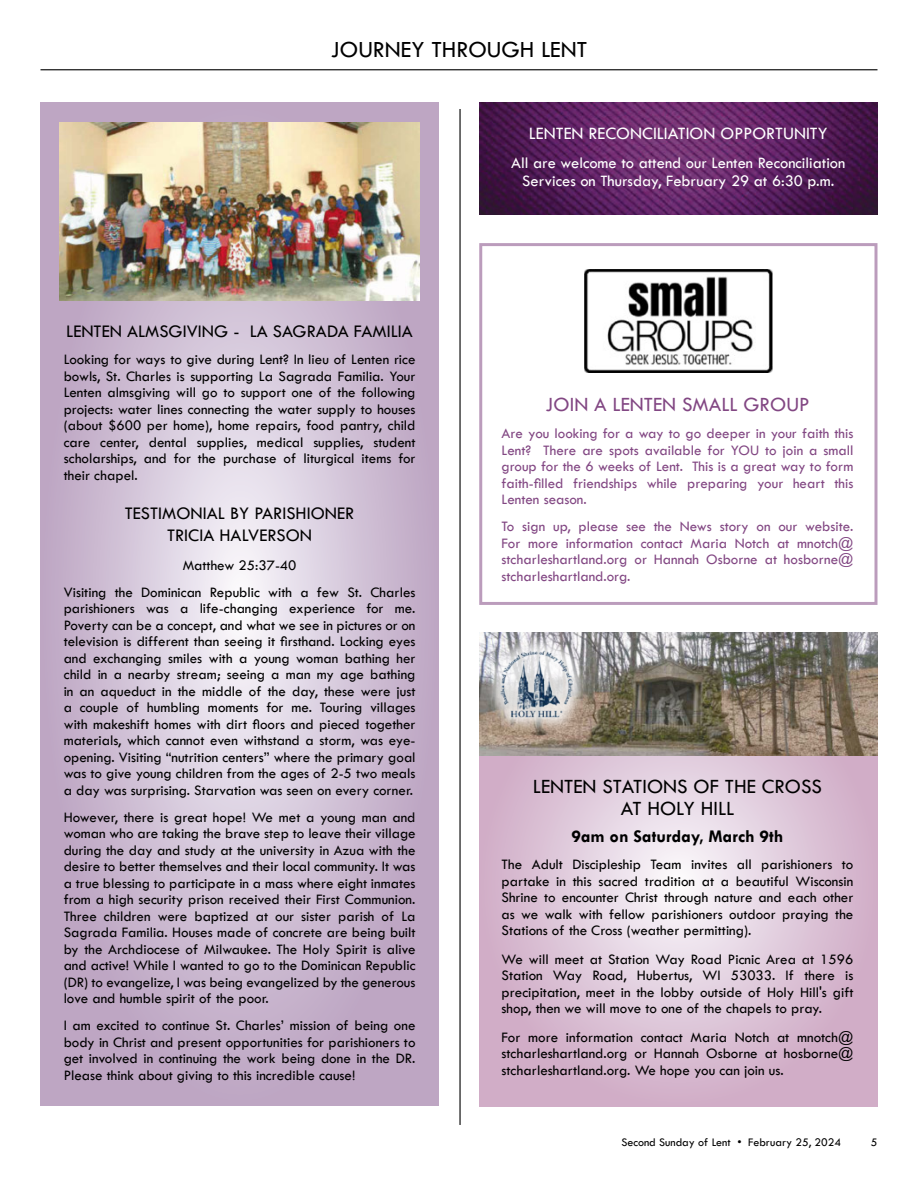
<style>
.page{position:relative;width:918px;height:1188px;background:#fff}
.page>*{position:absolute;margin:0;border:0;box-sizing:border-box;transform-origin:0 0}
.t1{font:24px "Hcypbl Tw Cen";color:#000}
.t2{font:21px/22.5px "Hcypbl Tw Cen";color:#000;text-align:center}
.t3{font:21px "Hcypbl Tw Cen";color:#824783}
.t4{font:18.3px/22.5px "Hcypbl Tw Cen";color:#000;text-align:center}
.t5{font:18px "Hcypbl Tw Cen";color:#fff}
.t6{font:700 18px "Tw Cen";color:#000}
.t7{font:16.5px/18px "Hcypbl Tw Cen";color:#fff;text-align:center}
.t8{font:15px/16.5px "Hcypbl Tw Cen";color:#000;text-align:justify}
.t9{font:15px/16.5px "Hcypbl Tw Cen";color:#824783;text-align:justify}
.t10{font:15px "Xpqvfr Tw Cen";color:#000}
.t11{font:15px "Xpqvfr Tw Cen";color:#824783}
.t12{font:12px "Hcypbl Tw Cen";color:#000}
</style>
<div class="page">
<hr style="left:41px;top:69px;width:837px;height:1px;background:#000">
<hr style="left:459px;top:109px;width:2px;height:1016px;background:#000">
<svg style="left:479px;top:756px;width:399px;height:351px"></svg>
<img style="left:584px;top:269px;width:189px;height:104px">
<svg style="left:41px;top:103px;width:398px;height:1003px"></svg>
<img style="left:59px;top:123px;width:361px;height:178px">
<img style="left:479px;top:633px;width:399px;height:123px">
<div style="left:484px;top:635px;width:104px;height:97px;background:#fff;opacity:.75"></div>
<img style="left:498px;top:649px;width:77px;height:69px">
<img style="left:479px;top:103px;width:399px;height:112px">
<h1 class="t1" style="left:331px;top:35px;width:258px">JOURNEY THROUGH LENT</h1>
<p class="t4" style="left:66px;top:320px;width:348px">LENTEN ALMSGIVING - LA SAGRADA FAMILIA</p>
<p class="t8" style="left:64px;top:351px;width:353px">Looking for ways to give during Lent? In lieu of Lenten rice bowls, St. Charles is supporting La Sagrada Familia. Your Lenten almsgiving will go to support one of the following projects: water lines connecting the water supply to houses (about $600 per home), home repairs, food pantry, child care center, dental supplies, medical supplies, student scholarships, and for the purchase of liturgical items for their chapel.</p>
<p class="t4" style="left:125px;top:502px;width:231px">TESTIMONIAL BY PARISHIONER<br>TRICIA HALVERSON</p>
<p class="t8" style="left:64px;top:552px;width:353px;line-height:27px;text-align:center">Matthew 25:37-40<br>Visiting the Dominican Republic with a few St. Charles</p>
<p class="t8" style="left:64px;top:600px;width:353px">parishioners was a life-changing experience for me.<br>Poverty can be a concept, and what we see in pictures or on</p>
<p class="t10" style="left:64px;top:633px;width:353px">television is different than seeing it firsthand. Locking eyes</p>
<p class="t8" style="left:64px;top:650px;width:353px">and exchanging smiles with a young woman bathing her child in a nearby stream; seeing a man my age bathing in an aqueduct in the middle of the day, these were just a couple of humbling moments for me. Touring villages</p>
<p class="t10" style="left:64px;top:715px;width:353px">with makeshift homes with dirt floors and pieced together</p>
<p class="t8" style="left:64px;top:732px;width:353px">materials, which cannot even withstand a storm, was eye&shy;opening. Visiting “nutrition centers” where the primary goal was to give young children from the ages of 2-5 two meals a day was surprising. Starvation was seen on every corner.</p>
<p class="t8" style="left:64px;top:809px;width:353px">However, there is great hope! We met a young man and woman who are taking the brave step to leave their village during the day and study at the university in Azua with the desire to better themselves and their local community. It was a true blessing to participate in a mass where eight inmates from a high security prison received their First Communion.<br>Three children were baptized at our sister parish of La Sagrada Familia. Houses made of concrete are being built by the Archdiocese of Milwaukee. The Holy Spirit is alive and active! While I wanted to go to the Dominican Republic (DR) to evangelize, I was being evangelized by the generous love and humble spirit of the poor.</p>
<p class="t8" style="left:64px;top:1017px;width:353px">I am excited to continue St. Charles’ mission of being one body in Christ and present opportunities for parishioners to get involved in continuing the work being done in the DR.<br>Please think about giving to this incredible cause!</p>
<p class="t5" style="left:529px;top:123px;width:300px">LENTEN RECONCILIATION OPPORTUNITY</p>
<p class="t7" style="left:511px;top:154px;width:336px">All are welcome to attend our Lenten Reconciliation<br>Services on Thursday, February 29 at 6:30 p.m.</p>
<h2 class="t3" style="left:545px;top:392px;width:266px">JOIN A LENTEN SMALL GROUP</h2>
<p class="t9" style="left:502px;top:425px;width:353px">Are you looking for a way to go deeper in your faith this Lent? There are spots available for YOU to join a small group for the 6 weeks of Lent. This is a great way to form</p>
<p class="t11" style="left:502px;top:474px;width:353px">faith-filled friendships while preparing your heart this</p>
<p class="t9" style="left:502px;top:486px;width:353px;line-height:27px">Lenten season.<br>To sign up, please see the News story on our website.</p>
<p class="t9" style="left:502px;top:535px;width:353px">For more information contact Maria Notch at mnotch@ stcharleshartland.org or Hannah Osborne at hosborne@ stcharleshartland.org.</p>
<h2 class="t2" style="left:533px;top:775px;width:291px">LENTEN STATIONS OF THE CROSS<br>AT HOLY HILL</h2>
<p class="t6" style="left:572px;top:826px;width:213px">9am on Saturday, March 9th</p>
<p class="t8" style="left:502px;top:856px;width:353px">The Adult Discipleship Team invites all parishioners to partake in this sacred tradition at a beautiful Wisconsin Shrine to encounter Christ through nature and each other as we walk with fellow parishioners outdoor praying the Stations of the Cross (weather permitting).</p>
<p class="t8" style="left:502px;top:951px;width:353px">We will meet at Station Way Road Picnic Area at 1596<br>Station Way Road, Hubertus, WI 53033. If there is precipitation, meet in the lobby outside of Holy Hill's gift shop, then we will move to one of the chapels to pray.</p>
<p class="t8" style="left:502px;top:1029px;width:353px">For more information contact Maria Notch at mnotch@ stcharleshartland.org or Hannah Osborne at hosborne@ stcharleshartland.org. We hope you can join us.</p>
<p class="t12" style="left:621px;top:1135px;width:221px">Second Sunday of Lent • February 25, 2024</p>
<p class="t12" style="left:871px;top:1135px;width:8px">5</p>
</div>
